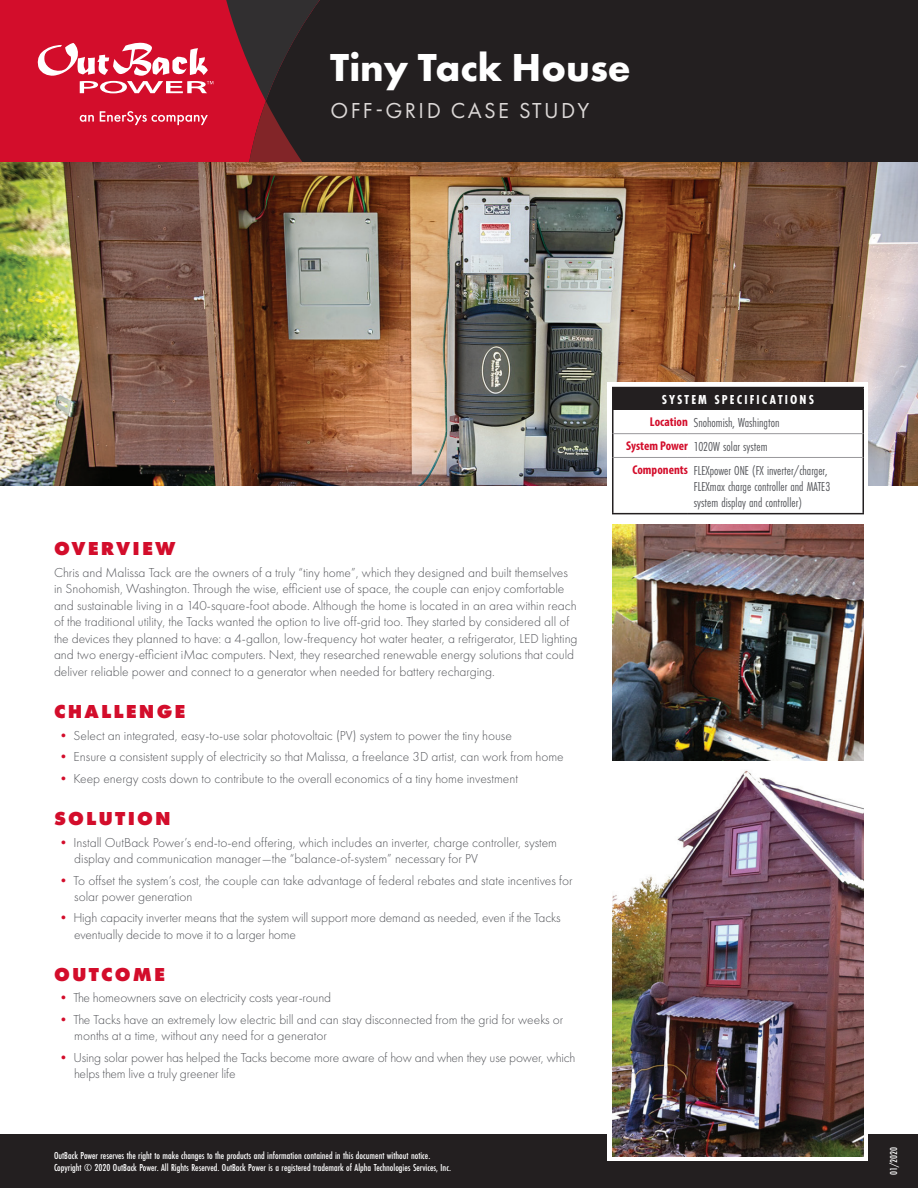
<style>
.page{position:relative;width:918px;height:1188px;background:#fff}
.page>*{position:absolute;margin:0;border:0;box-sizing:border-box;transform-origin:0 0}
.Case_Study_Title_Hea{font:700 40.5px "Futura PT";color:#fff}
.Case_Study_Title_Sub{font:22.5px "Futura PT";letter-spacing:.11em;color:#dcd8d7}
.Copy_Headers{font:800 19.5px "Futura PT";letter-spacing:.11em;color:#d30d2b}
.Copy{font:300 13.5px/16.5px "Futura PT";color:#54555a}
.Table_Copy{font:13.5px/16.2px "Futura PT Cond";color:#54555a}
.Table_Title{font:700 13.5px "Futura PT Cond";letter-spacing:.16em;color:#fff}
.Footer_Copy{font:500 10.5px "Futura PT Cond";color:#fff}
.s1{color:#d30d2b}
.s2{font-family:"Myriad Pro";font-weight:700;font-stretch:condensed;font-size:12.75px;color:#d30d2b}
</style>
<div class="page">
<div style="left:0;top:1134px;width:918px;height:54px;background:#231f20"></div>
<img style="left:0;top:162px;width:918px;height:324px">
<div style="left:608px;top:382px;width:260px;height:779px;background:#fff"></div>
<div style="left:0;top:0;width:918px;height:162px;background:#231f20"></div>
<div style="left:613px;top:388px;width:250px;height:22px;background:#231f20"></div>
<hr style="left:612px;top:387px;width:76px;height:1px;background:#231f20">
<hr style="left:612px;top:388px;width:2px;height:22px;background:#231f20">
<hr style="left:688px;top:387px;width:176px;height:1px;background:#231f20">
<hr style="left:862px;top:388px;width:2px;height:22px;background:#231f20">
<hr style="left:612px;top:410px;width:2px;height:24px;background:#231f20">
<hr style="left:862px;top:410px;width:2px;height:24px;background:#231f20">
<hr style="left:612px;top:434px;width:2px;height:23px;background:#231f20">
<hr style="left:862px;top:434px;width:2px;height:23px;background:#231f20">
<hr style="left:612px;top:457px;width:2px;height:56px;background:#231f20">
<hr style="left:862px;top:457px;width:2px;height:56px;background:#231f20">
<hr style="left:612px;top:513px;width:76px;height:1px;background:#231f20">
<hr style="left:688px;top:513px;width:176px;height:1px;background:#231f20">
<hr style="left:614px;top:433px;width:74px;height:1px;background:#99989b">
<hr style="left:688px;top:433px;width:175px;height:1px;background:#99989b">
<hr style="left:614px;top:457px;width:74px;height:1px;background:#99989b">
<hr style="left:688px;top:457px;width:175px;height:1px;background:#99989b">
<img style="left:612px;top:524px;width:252px;height:236px">
<img style="left:612px;top:770px;width:252px;height:386px">
<div style="left:0;top:0;width:223px;height:162px;background:#d30d2b"></div>
<svg style="left:223px;top:0;width:97px;height:162px"></svg>
<svg style="left:38px;top:43px;width:175px;height:82px;background:#dc4159"></svg>
<p class="Case_Study_Title_Hea" style="left:330px;top:41px;width:302px">Tiny Tack House</p>
<p class="Case_Study_Title_Sub" style="left:330px;top:97px;width:260px">OFF-GRID CASE STUDY</p>
<p class="Copy_Headers" style="left:54px;top:536px;width:123px">OVERVIEW</p>
<p class="Copy" style="left:54px;top:564px;width:525px">Chris and Malissa Tack are the owners of a truly “tiny home”, which they designed and built themselves in Snohomish, Washington. Through the wise, efficient use of space, the couple can enjoy comfortable and sustainable living in a 140-square-foot abode. Although the home is located in an area within reach of the traditional utility, the Tacks wanted the option to live off-grid too. They started by considered all of the devices they planned to have: a 4-gallon, low-frequency hot water heater, a refrigerator, LED lighting and two energy-efficient iMac computers. Next, they researched renewable energy solutions that could deliver reliable power and connect to a generator when needed for battery recharging.</p>
<p class="Copy_Headers" style="left:54px;top:699px;width:133px">CHALLENGE</p>
<p class="Copy" style="left:57px;top:727px;width:457px"><span class="s1">•</span> Select an integrated, easy-to-use solar photovoltaic (PV) system to power the tiny house</p>
<p class="Copy" style="left:57px;top:749px;width:508px"><span class="s1">•</span> Ensure a consistent supply of electricity so that Malissa, a freelance 3D artist, can work from home</p>
<p class="Copy" style="left:57px;top:770px;width:463px"><span class="s1">•</span> Keep energy costs down to contribute to the overall economics of a tiny home investment</p>
<p class="Copy_Headers" style="left:54px;top:806px;width:118px">SOLUTION</p>
<p class="Copy" style="left:74px;top:834px;width:484px;text-indent:-17px"><span class="s1">•</span> Install OutBack Power’s end-to-end offering, which includes an inverter, charge controller, system display and communication manager—the “balance-of-system” necessary for PV</p>
<p class="Copy" style="left:74px;top:872px;width:500px;text-indent:-17px"><span class="s1">•</span> To offset the system’s cost, the couple can take advantage of federal rebates and state incentives for solar power generation</p>
<p class="Copy" style="left:74px;top:910px;width:488px;text-indent:-17px"><span class="s1">•</span> High capacity inverter means that the system will support more demand as needed, even if the Tacks eventually decide to move it to a larger home</p>
<p class="Copy_Headers" style="left:54px;top:962px;width:112px">OUTCOME</p>
<p class="Copy" style="left:57px;top:990px;width:276px"><span class="s1">•</span> The homeowners save on electricity costs year-round</p>
<p class="Copy" style="left:74px;top:1012px;width:491px;text-indent:-17px"><span class="s1">•</span> The Tacks have an extremely low electric bill and can stay disconnected from the grid for weeks or months at a time, without any need for a generator</p>
<p class="Copy" style="left:74px;top:1049px;width:503px;text-indent:-17px"><span class="s1">•</span> Using solar power has helped the Tacks become more aware of how and when they use power, which helps them live a truly greener life</p>
<p class="Footer_Copy" style="left:54px;top:1149px;width:378px">OutBack Power reserves the right to make changes to the products and information contained in this document without notice.</p>
<p class="Footer_Copy" style="left:54px;top:1162px;width:398px">Copyright © 2020 OutBack Power. All Rights Reserved. OutBack Power is a registered trademark of Alpha Technologies Services, Inc.</p>
<p class="Table_Title" style="left:662px;top:392px;width:154px">SYSTEM SPECIFICATIONS</p>
<p class="Table_Copy" style="left:650px;top:414px;width:131px"><span class="s2">Location</span> Snohomish, Washington</p>
<p class="Table_Copy" style="left:626px;top:438px;width:143px"><span class="s2">System Power</span> 1020W solar system</p>
<p class="Table_Copy" style="left:694px;top:462px;width:138px;text-indent:-61px"><span class="s2">Components</span> FLEXpower ONE (FX inverter/charger,<br>FLEXmax charge controller and MATE3 system display and controller)</p>
<p class="Footer_Copy" style="left:888px;top:1175px;width:29px;rotate:-90deg">01/2020</p>
</div>
